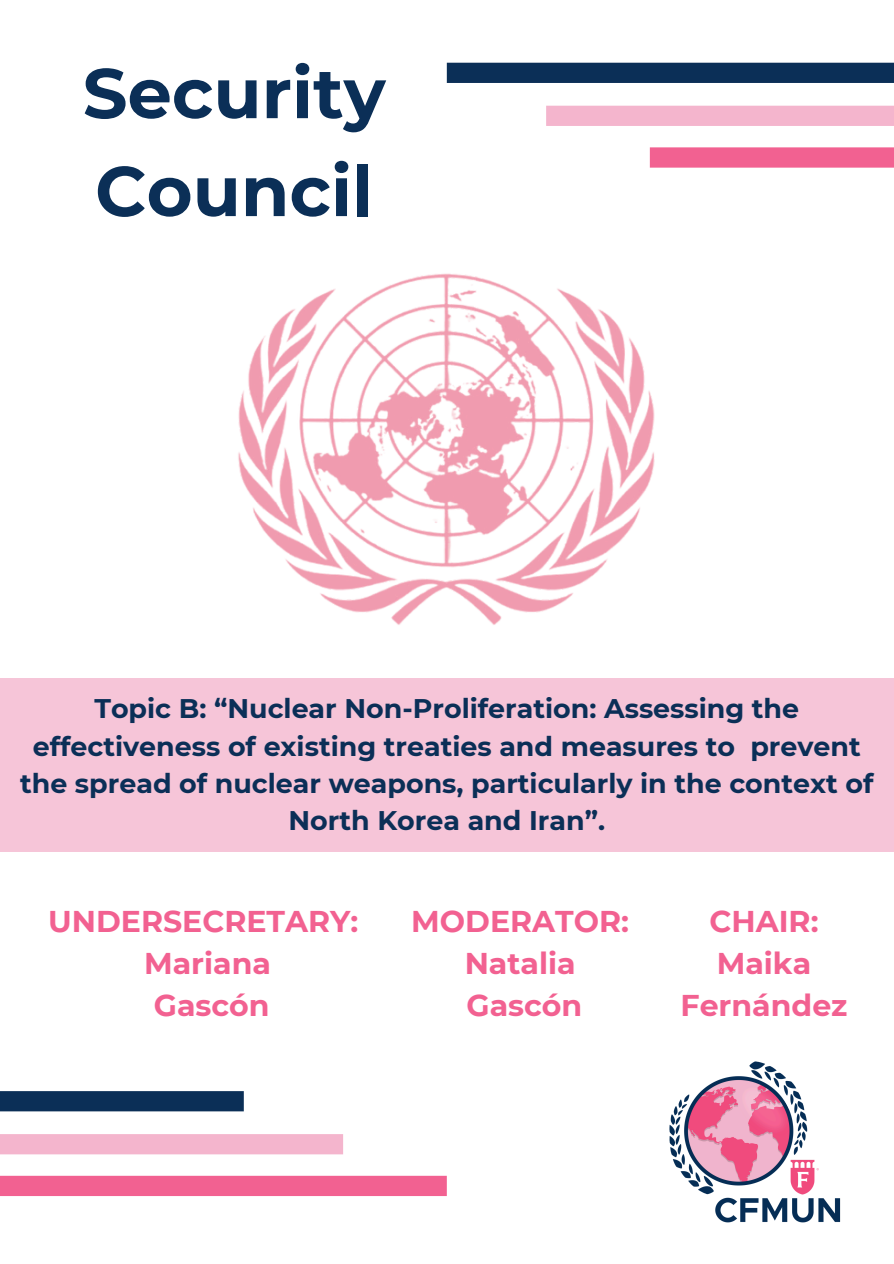
<style>
.page{position:relative;width:894px;height:1264px;background:#fff}
.page>*{position:absolute;margin:0;border:0;box-sizing:border-box;transform-origin:0 0}
.t1{font:700 70.2px/97.8px "Montserrat";color:#0b2f57}
.t2{font:700 30px/41.7px "Montserrat";color:#f26191;text-align:center}
.t3{font:700 26.85px/37.2px "Montserrat";color:#0b2f57;text-align:center}
</style>
<div class="page">
<img style="left:669px;top:1061px;width:172px;height:162px">
<img style="left:238px;top:273px;width:417px;height:352px">
<div style="left:0;top:1091px;width:244px;height:20px;background:#0b2f57"></div>
<div style="left:0;top:1134px;width:343px;height:20px;background:#f4b5cd"></div>
<div style="left:0;top:1175px;width:446px;height:20px;background:#f26191"></div>
<div style="left:446px;top:63px;width:447px;height:20px;background:#0b2f57"></div>
<div style="left:546px;top:106px;width:347px;height:20px;background:#f4b5cd"></div>
<div style="left:649px;top:147px;width:244px;height:21px;background:#f26191"></div>
<div style="left:0;top:678px;width:893px;height:174px;background:#f6c5d8"></div>
<h1 class="t1" style="left:83px;top:44px;width:304px">Security<br>Council</h1>
<p class="t3" style="left:20px;top:690px;width:854px">Topic B: “Nuclear Non-Proliferation: Assessing the effectiveness of existing treaties and measures to prevent the spread of nuclear weapons, particularly in the context of North Korea and Iran”.</p>
<p class="t2" style="left:48px;top:900px;width:311px">UNDERSECRETARY:<br>Mariana<br>Gascón</p>
<p class="t2" style="left:411px;top:900px;width:219px">MODERATOR:<br>Natalia<br>Gascón</p>
<p class="t2" style="left:680px;top:900px;width:168px">CHAIR:<br>Maika<br>Fernández</p>
</div>
